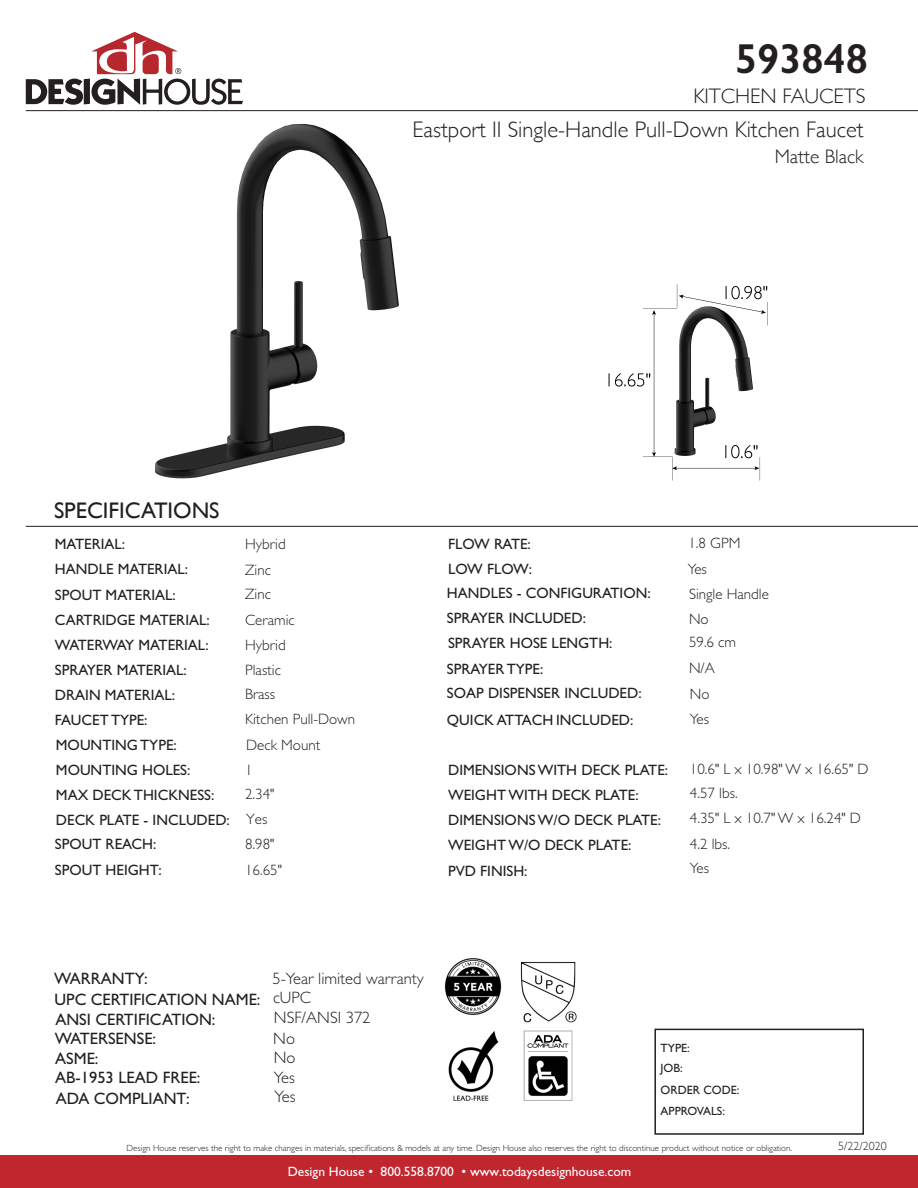
<style>
.page{position:relative;width:918px;height:1188px;background:#fff}
.page>*{position:absolute;margin:0;border:0;box-sizing:border-box;transform-origin:0 0}
.t1{font:600 42px "Gill Sans";color:#231f20}
.t2{font:300 22.5px "Gill Sans";color:#231f20}
.t3{font:22.5px "Gill Sans";color:#231f20}
.t4{font:300 21px "Gill Sans";color:#231f20}
.t5{font:300 19.5px "Gill Sans";color:#231f20}
.t6{font:16.5px "Gill Sans Std";color:#231f20}
.t7{font:300 16.5px "Gill Sans Std";color:#231f20}
.t8{font:15px/25px "Gill Sans Std";color:#231f20}
.t9{font:300 15px/24.9px "Gill Sans Std";color:#231f20}
.t10{font:13.5px "Gill Sans Std";color:#fff}
.t11{font:12px "Gill Sans Std";color:#231f20}
.t12{font:12px "Gill Sans";color:#231f20}
.t13{font:300 12px "Gill Sans";color:#231f20}
.t14{font:300 9px "Gill Sans Std";color:#231f20}
</style>
<div class="page">
<div style="left:0;top:1156px;width:918px;height:32px;background:#c1262f"></div>
<svg style="left:26px;top:32px;width:217px;height:73px"></svg>
<img style="left:155px;top:123px;width:244px;height:356px">
<img style="left:608px;top:284px;width:160px;height:197px">
<div style="left:654px;top:1029px;width:210px;height:106px;border:2px solid #231f20"></div>
<hr style="left:26px;top:110px;width:892px;height:1px;background:#231f20">
<hr style="left:26px;top:526px;width:892px;height:1px;background:#231f20">
<img style="left:444px;top:958px;width:58px;height:57px">
<img style="left:520px;top:961px;width:57px;height:62px">
<img style="left:448px;top:1031px;width:51px;height:70px">
<img style="left:523px;top:1030px;width:50px;height:71px">
<p class="t1" style="left:735px;top:33px;width:135px">593848</p>
<p class="t4" style="left:693px;top:79px;width:174px">KITCHEN FAUCETS</p>
<p class="t2" style="left:412px;top:112px;width:453px">Eastport II Single-Handle Pull-Down Kitchen Faucet</p>
<p class="t5" style="left:775px;top:141px;width:90px">Matte Black</p>
<p class="t3" style="left:54px;top:497px;width:167px">SPECIFICATIONS</p>
<p class="t8" style="left:55px;top:532px;width:72px">MATERIAL:</p>
<p class="t9" style="left:245px;top:532px;width:42px">Hybrid<br>Zinc<br>Zinc</p>
<p class="t9" style="left:245px;top:607px;width:111px">Ceramic<br>Hybrid<br>Plastic<br>Brass<br>Kitchen Pull-Down<br>Deck Mount<br>1<br>2.34"</p>
<p class="t8" style="left:55px;top:557px;width:135px">HANDLE MATERIAL:</p>
<p class="t8" style="left:55px;top:582px;width:122px">SPOUT MATERIAL:</p>
<p class="t8" style="left:55px;top:607px;width:156px">CARTRIDGE MATERIAL:</p>
<p class="t8" style="left:55px;top:632px;width:155px">WATERWAY MATERIAL:</p>
<p class="t8" style="left:55px;top:657px;width:133px">SPRAYER MATERIAL:</p>
<p class="t8" style="left:55px;top:707px;width:94px">FAUCET TYPE:</p>
<p class="t8" style="left:55px;top:682px;width:122px">DRAIN MATERIAL:</p>
<p class="t8" style="left:56px;top:733px;width:122px">MOUNTING TYPE:</p>
<p class="t8" style="left:56px;top:758px;width:136px">MOUNTING HOLES:</p>
<p class="t8" style="left:56px;top:783px;width:160px">MAX DECK THICKNESS:</p>
<p class="t8" style="left:56px;top:808px;width:175px">DECK PLATE - INCLUDED:</p>
<p class="t9" style="left:246px;top:807px;width:23px">Yes</p>
<p class="t8" style="left:55px;top:832px;width:103px">SPOUT REACH:</p>
<p class="t9" style="left:245px;top:832px;width:31px">8.98"</p>
<p class="t9" style="left:688px;top:530px;width:53px">1.8 GPM</p>
<p class="t9" style="left:688px;top:557px;width:21px">Yes</p>
<p class="t9" style="left:689px;top:582px;width:81px">Single Handle</p>
<p class="t9" style="left:689px;top:630px;width:49px">59.6 cm</p>
<p class="t8" style="left:447px;top:531px;width:205px">FLOW RATE:<br>LOW FLOW:<br>HANDLES - CONFIGURATION:<br>SPRAYER INCLUDED:<br>SPRAYER HOSE LENGTH:<br>SPRAYER TYPE:</p>
<p class="t8" style="left:447px;top:680px;width:196px;line-height:26.1px">SOAP DISPENSER INCLUDED:<br>QUICK ATTACH INCLUDED:</p>
<p class="t9" style="left:690px;top:681px;width:21px">No</p>
<p class="t9" style="left:689px;top:606px;width:21px">No</p>
<p class="t9" style="left:689px;top:655px;width:27px">N/A</p>
<p class="t9" style="left:690px;top:707px;width:21px">Yes</p>
<p class="t8" style="left:448px;top:757px;width:222px">DIMENSIONS WITH DECK PLATE:</p>
<p class="t8" style="left:448px;top:782px;width:192px">WEIGHT WITH DECK PLATE:</p>
<p class="t8" style="left:448px;top:807px;width:214px">DIMENSIONS W/O DECK PLATE:</p>
<p class="t8" style="left:448px;top:832px;width:185px">WEIGHT W/O DECK PLATE:</p>
<p class="t9" style="left:690px;top:756px;width:180px">10.6" L x 10.98" W x 16.65" D<br>4.57 lbs.<br>4.35" L x 10.7" W x 16.24" D<br>4.2 lbs.</p>
<p class="t8" style="left:55px;top:858px;width:108px">SPOUT HEIGHT:</p>
<p class="t9" style="left:245px;top:858px;width:38px">16.65"</p>
<p class="t9" style="left:690px;top:856px;width:21px">Yes</p>
<p class="t8" style="left:448px;top:858px;width:81px">PVD FINISH:</p>
<p class="t6" style="left:54px;top:969px;width:95px">WARRANTY:</p>
<p class="t6" style="left:55px;top:990px;width:207px">UPC CERTIFICATION NAME:</p>
<p class="t7" style="left:273px;top:969px;width:153px">5-Year limited warranty</p>
<p class="t7" style="left:273px;top:988px;width:39px">cUPC</p>
<p class="t6" style="left:55px;top:1010px;width:162px">ANSI CERTIFICATION:</p>
<p class="t7" style="left:274px;top:1009px;width:98px">NSF/ANSI 372</p>
<p class="t6" style="left:55px;top:1029px;width:103px">WATERSENSE:</p>
<p class="t6" style="left:55px;top:1049px;width:45px">ASME:</p>
<p class="t6" style="left:55px;top:1068px;width:147px">AB-1953 LEAD FREE:</p>
<p class="t6" style="left:56px;top:1089px;width:135px">ADA COMPLIANT:</p>
<p class="t7" style="left:273px;top:1029px;width:23px">No</p>
<p class="t7" style="left:274px;top:1048px;width:23px">No</p>
<p class="t7" style="left:274px;top:1069px;width:23px">Yes</p>
<p class="t7" style="left:274px;top:1088px;width:23px">Yes</p>
<p class="t11" style="left:661px;top:1041px;width:31px">TYPE:</p>
<p class="t11" style="left:661px;top:1061px;width:24px">JOB:</p>
<p class="t12" style="left:661px;top:1083px;width:80px">ORDER CODE:</p>
<p class="t11" style="left:661px;top:1104px;width:66px">APPROVALS:</p>
<p class="t14" style="left:127px;top:1143px;width:667px">Design House reserves the right to make changes in materials, specifications &amp; models at any time. Design House also reserves the right to discontinue product without notice or obligation.</p>
<p class="t10" style="left:288px;top:1164px;width:345px">Design House • 800.558.8700 • www.todaysdesignhouse.com</p>
<p class="t13" style="left:838px;top:1137px;width:50px">5/22/2020</p>
</div>
